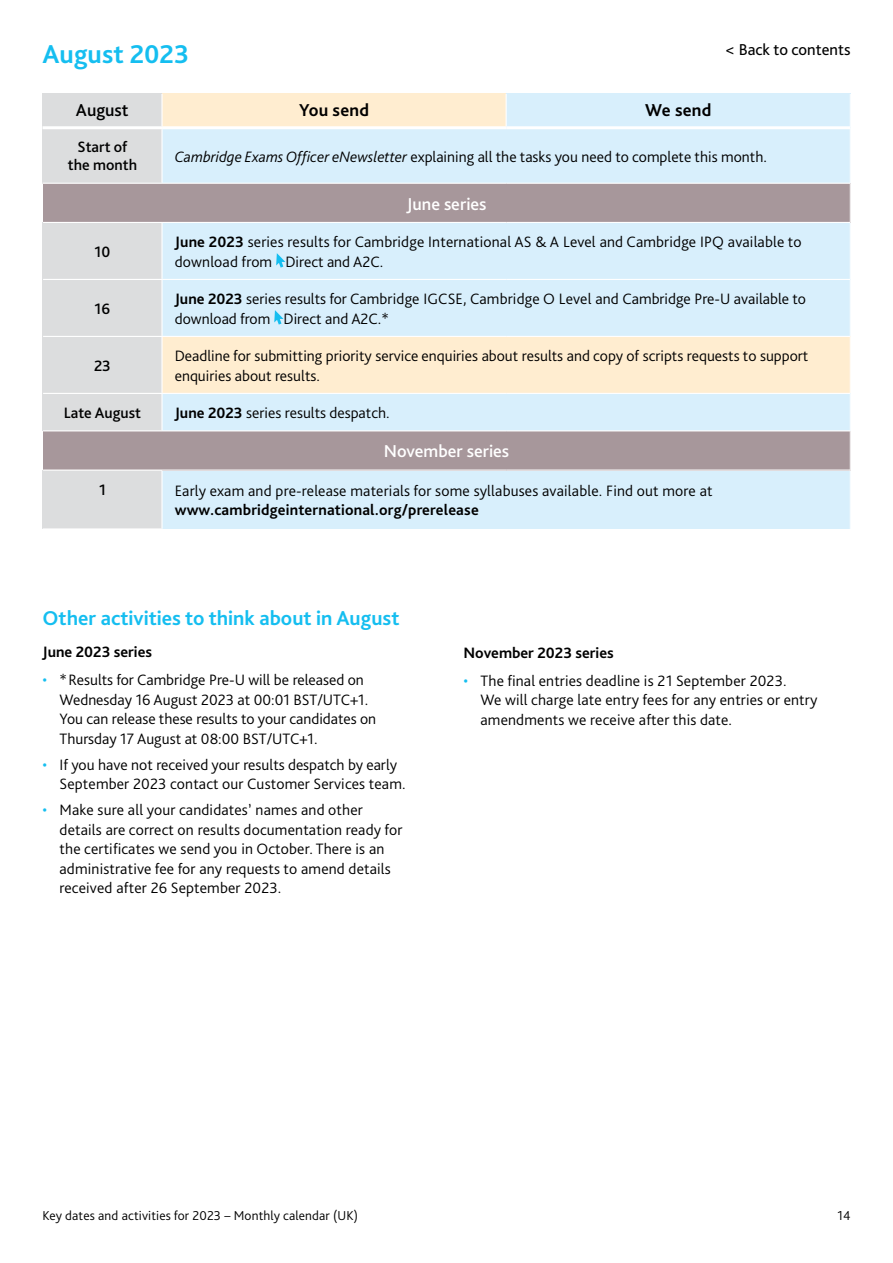
<style>
.page{position:relative;width:893px;height:1263px;background:#fff}
.page>*{position:absolute;margin:0;border:0;box-sizing:border-box;transform-origin:0 0}
.t1{font:700 27px "Bliss Pro";color:#15bef0}
.t2{font:700 21px "Bliss Pro";color:#15bef0}
.t3{font:500 18px "Bliss Pro";color:#fff}
.t4{font:700 18px "Bliss Pro";letter-spacing:.01em;color:#000}
.t5{font:500 18px "Bliss Pro";letter-spacing:-.005em;color:#000}
.t6{font:16.5px "Bliss Pro";color:#000}
.t7{font:300 15.75px/19.5px "Bliss Pro";letter-spacing:.01em;color:#000}
.t8{font:500 15.75px/18px "Bliss Pro";color:#000;text-align:center}
.t9{font:700 15.75px "Bliss Pro";color:#000}
.t10{font:300 13.5px "Bliss Pro";letter-spacing:.01em;color:#000}
.s1{font-style:italic}
.s2{font-weight:700}
.s3{color:#15bef0}
</style>
<div class="page">
<div style="left:162px;top:222px;width:688px;height:57px;background:#d8effc"></div>
<div style="left:162px;top:279px;width:688px;height:57px;background:#d8effc"></div>
<div style="left:43px;top:94px;width:119px;height:34px;background:#dcddde"></div>
<div style="left:43px;top:128px;width:119px;height:55px;background:#dcddde"></div>
<div style="left:162px;top:94px;width:344px;height:34px;background:#ffedd0"></div>
<div style="left:162px;top:336px;width:688px;height:57px;background:#ffedd0"></div>
<div style="left:506px;top:94px;width:344px;height:34px;background:#d8effc"></div>
<div style="left:162px;top:128px;width:688px;height:55px;background:#d8effc"></div>
<div style="left:162px;top:393px;width:688px;height:38px;background:#d8effc"></div>
<div style="left:162px;top:470px;width:688px;height:59px;background:#d8effc"></div>
<div style="left:43px;top:183px;width:807px;height:39px;background:#a7979b"></div>
<div style="left:43px;top:431px;width:807px;height:39px;background:#a7979b"></div>
<div style="left:43px;top:222px;width:119px;height:57px;background:#dcddde"></div>
<div style="left:43px;top:279px;width:119px;height:57px;background:#dcddde"></div>
<div style="left:43px;top:336px;width:119px;height:57px;background:#dcddde"></div>
<div style="left:43px;top:393px;width:119px;height:38px;background:#dcddde"></div>
<div style="left:43px;top:470px;width:119px;height:59px;background:#dcddde"></div>
<hr style="left:161px;top:94px;width:2px;height:32px;background:#fff">
<hr style="left:506px;top:94px;width:1px;height:32px;background:#fff">
<hr style="left:161px;top:129px;width:2px;height:54px;background:#fff">
<hr style="left:43px;top:183px;width:119px;height:1px;background:#fff">
<hr style="left:162px;top:183px;width:344px;height:1px;background:#fff">
<hr style="left:506px;top:183px;width:344px;height:1px;background:#fff">
<hr style="left:43px;top:222px;width:119px;height:1px;background:#fff">
<hr style="left:162px;top:222px;width:344px;height:1px;background:#fff">
<hr style="left:161px;top:223px;width:2px;height:56px;background:#fff">
<hr style="left:506px;top:222px;width:344px;height:1px;background:#fff">
<hr style="left:43px;top:279px;width:119px;height:1px;background:#fff">
<hr style="left:162px;top:279px;width:344px;height:1px;background:#fff">
<hr style="left:161px;top:280px;width:2px;height:56px;background:#fff">
<hr style="left:506px;top:279px;width:344px;height:1px;background:#fff">
<hr style="left:43px;top:336px;width:119px;height:1px;background:#fff">
<hr style="left:162px;top:336px;width:344px;height:1px;background:#fff">
<hr style="left:161px;top:337px;width:2px;height:56px;background:#fff">
<hr style="left:506px;top:336px;width:344px;height:1px;background:#fff">
<hr style="left:43px;top:393px;width:119px;height:1px;background:#fff">
<hr style="left:162px;top:393px;width:344px;height:1px;background:#fff">
<hr style="left:161px;top:394px;width:2px;height:36px;background:#fff">
<hr style="left:506px;top:393px;width:344px;height:1px;background:#fff">
<hr style="left:43px;top:430px;width:119px;height:1px;background:#fff">
<hr style="left:162px;top:430px;width:344px;height:1px;background:#fff">
<hr style="left:506px;top:430px;width:344px;height:1px;background:#fff">
<hr style="left:43px;top:469px;width:119px;height:2px;background:#fff">
<hr style="left:162px;top:469px;width:344px;height:2px;background:#fff">
<hr style="left:161px;top:471px;width:2px;height:57px;background:#fff">
<hr style="left:506px;top:469px;width:344px;height:2px;background:#fff">
<hr style="left:43px;top:528px;width:120px;height:1px;background:#fff">
<hr style="left:43px;top:126px;width:119px;height:3px;background:#fff">
<hr style="left:162px;top:126px;width:344px;height:3px;background:#fff">
<hr style="left:506px;top:126px;width:344px;height:3px;background:#fff">
<svg style="left:276px;top:253px;width:9px;height:15px"></svg>
<svg style="left:274px;top:310px;width:10px;height:15px"></svg>
<h2 class="t1" style="left:43px;top:37px;width:148px">August 2023</h2>
<p class="t6" style="left:726px;top:39px;width:126px">&lt; Back to contents</p>
<p class="t5" style="left:76px;top:98px;width:54px">August</p>
<p class="t4" style="left:299px;top:98px;width:71px">You send</p>
<p class="t4" style="left:645px;top:98px;width:68px">We send</p>
<p class="t7" style="left:175px;top:146px;width:594px"><span class="s1">Cambridge Exams Offcer eNewsletter</span> explaining all the tasks you need to complete this month.</p>
<p class="t8" style="left:68px;top:138px;width:71px">Start of the month</p>
<p class="t3" style="left:407px;top:193px;width:81px">June series</p>
<p class="t8" style="left:95px;top:243px;width:17px">10</p>
<p class="t7" style="left:175px;top:232px;width:628px"><span class="s2">June 2023</span> series results for Cambridge International AS &amp; A Level and Cambridge IPQ available to download from Direct and A2C.</p>
<p class="t7" style="left:175px;top:289px;width:633px"><span class="s2">June 2023</span> series results for Cambridge IGCSE, Cambridge O Level and Cambridge Pre-U available to download from Direct and A2C.*</p>
<p class="t7" style="left:175px;top:346px;width:635px">Deadline for submitting priority service enquiries about results and copy of scripts requests to support enquiries about results.</p>
<p class="t7" style="left:175px;top:403px;width:216px"><span class="s2">June 2023</span> series results despatch.</p>
<p class="t8" style="left:95px;top:300px;width:17px">16</p>
<p class="t8" style="left:94px;top:357px;width:18px">23</p>
<p class="t8" style="left:64px;top:404px;width:79px">Late August</p>
<p class="t3" style="left:384px;top:440px;width:127px">November series</p>
<p class="t8" style="left:99px;top:481px;width:8px">1</p>
<p class="t7" style="left:175px;top:481px;width:539px">Early exam and pre-release materials for some syllabuses available. Find out more at <span class="s2">www.cambridgeinternational.org/prerelease</span></p>
<h3 class="t2" style="left:43px;top:605px;width:359px">Other activities to think about in August</h3>
<h5 class="t9" style="left:43px;top:642px;width:111px">June 2023 series</h5>
<h5 class="t9" style="left:463px;top:643px;width:152px">November 2023 series</h5>
<p class="t7" style="left:43px;top:670px;width:323px"><span class="s3">•</span> *Results for Cambridge Pre-U will be released on</p>
<p class="t7" style="left:463px;top:671px;width:325px"><span class="s3">•</span> The fnal entries deadline is 21 September 2023.</p>
<p class="t7" style="left:60px;top:690px;width:310px">Wednesday 16 August 2023 at 00:01 BST/UTC+1.</p>
<p class="t7" style="left:480px;top:690px;width:338px">We will charge late entry fees for any entries or entry</p>
<p class="t7" style="left:60px;top:709px;width:318px">You can release these results to your candidates on</p>
<p class="t7" style="left:480px;top:710px;width:253px">amendments we receive after this date.</p>
<p class="t7" style="left:60px;top:729px;width:260px">Thursday 17 August at 08:00 BST/UTC+1.</p>
<p class="t7" style="left:60px;top:755px;width:348px;text-indent:-17px"><span class="s3">•</span> If you have not received your results despatch by early<br>September 2023 contact our Customer Services team.</p>
<p class="t7" style="left:60px;top:800px;width:345px;text-indent:-17px"><span class="s3">•</span> Make sure all your candidates’ names and other details are correct on results documentation ready for the certifcates we send you in October. There is an administrative fee for any requests to amend details received after 26 September 2023.</p>
<p class="t10" style="left:43px;top:1207px;width:317px">Key dates and activities for 2023 – Monthly calendar (UK)</p>
<p class="t10" style="left:837px;top:1207px;width:15px">14</p>
</div>
